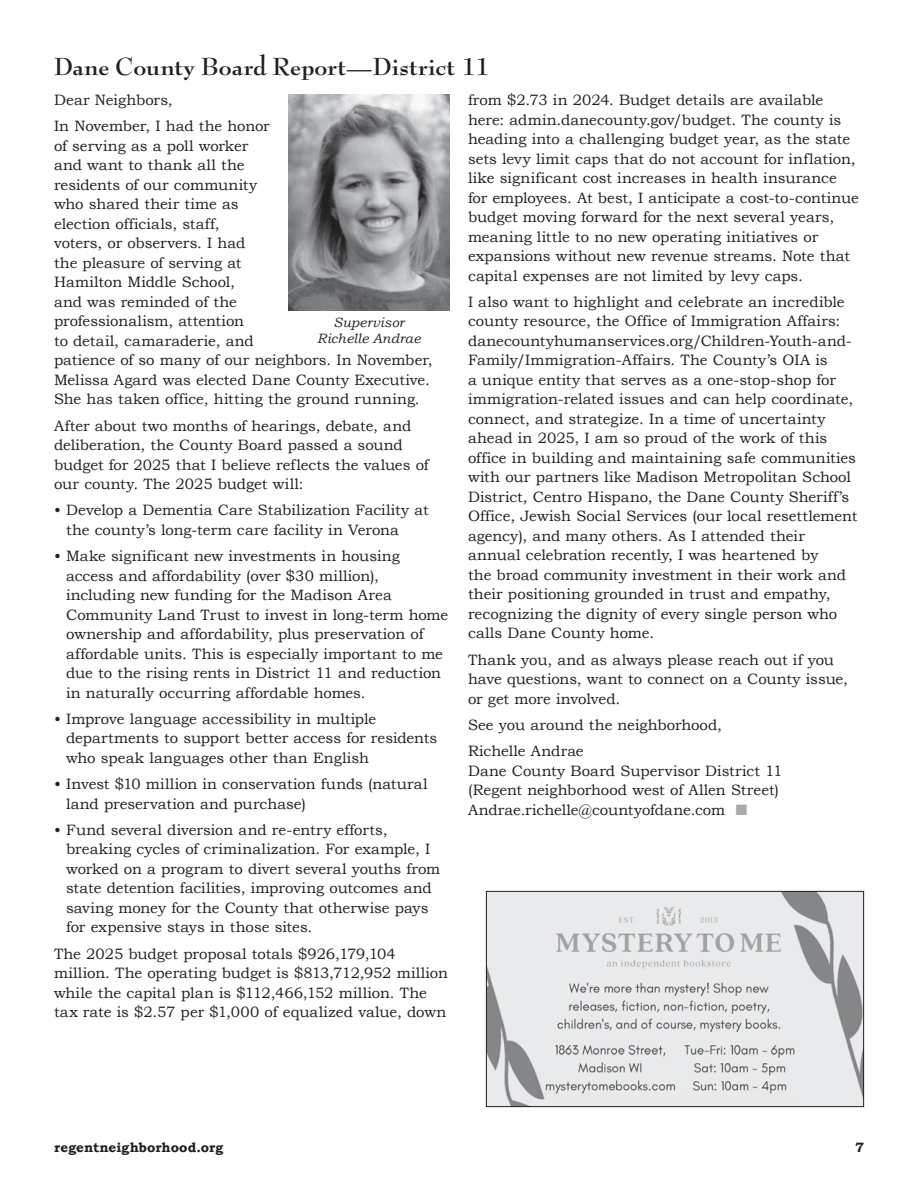
<style>
.page{position:relative;width:918px;height:1188px;background:#fff}
.page>*{position:absolute;margin:0;border:0;box-sizing:border-box;transform-origin:0 0}
.t1{font:700 27px "Bernhard Modern Std";color:#231f20}
.t2{font:15px/19.5px "Bookman Old Style";color:#231f20}
.t3{font:italic 13.5px/16.5px "Bookman Old Style";letter-spacing:.01em;color:#231f20;text-align:center}
.t4{font:700 13.5px "Bookman Old Style";letter-spacing:.005em;color:#231f20}
.s1{color:#a7a9ac}
</style>
<div class="page">
<img style="left:288px;top:94px;width:162px;height:216px">
<img style="left:488px;top:893px;width:374px;height:212px">
<div style="left:486px;top:891px;width:378px;height:216px;border:1px solid #231f20"></div>
<h1 class="t1" style="left:54px;top:52px;width:438px">Dane County Board Report—District 11</h1>
<p class="t2" style="left:54px;top:87px;width:217px;line-height:26.2px">Dear Neighbors,<br>In November, I had the honor</p>
<p class="t2" style="left:54px;top:136px;width:380px">of serving as a poll worker<br>and want to thank all the<br>residents of our community<br>who shared their time as<br>election officials, staff,<br>voters, or observers. I had<br>the pleasure of serving at<br>Hamilton Middle School,<br>and was reminded of the<br>professionalism, attention<br>to detail, camaraderie, and<br>patience of so many of our neighbors. In November,<br>Melissa Agard was elected Dane County Executive.<br>She has taken office, hitting the ground running.</p>
<p class="t2" style="left:54px;top:416px;width:376px">After about two months of hearings, debate, and deliberation, the County Board passed a sound budget for 2025 that I believe reflects the values of our county. The 2025 budget will:</p>
<p class="t2" style="left:66px;top:501px;width:364px;text-indent:-12px">• Develop a Dementia Care Stabilization Facility at the county’s long-term care facility in Verona</p>
<p class="t2" style="left:66px;top:546px;width:384px;text-indent:-12px">• Make significant new investments in housing access and affordability (over $30 million), including new funding for the Madison Area Community Land Trust to invest in long-term home ownership and affordability, plus preservation of affordable units. This is especially important to me due to the rising rents in District 11 and reduction in naturally occurring affordable homes.</p>
<p class="t2" style="left:66px;top:709px;width:373px;text-indent:-12px">• Improve language accessibility in multiple departments to support better access for residents who speak languages other than English</p>
<p class="t2" style="left:66px;top:774px;width:363px;text-indent:-12px">• Invest $10 million in conservation funds (natural land preservation and purchase)</p>
<p class="t2" style="left:66px;top:820px;width:376px;text-indent:-12px">• Fund several diversion and re-entry efforts, breaking cycles of criminalization. For example, I worked on a program to divert several youths from state detention facilities, improving outcomes and saving money for the County that otherwise pays for expensive stays in those sites.</p>
<p class="t2" style="left:54px;top:944px;width:396px">The 2025 budget proposal totals $926,179,104 million. The operating budget is $813,712,952 million while the capital plan is $112,466,152 million. The tax rate is $2.57 per $1,000 of equalized value, down</p>
<p class="t2" style="left:468px;top:90px;width:392px">from $2.73 in 2024. Budget details are available here: admin.danecounty.gov/budget. The county is heading into a challenging budget year, as the state sets levy limit caps that do not account for inflation, like significant cost increases in health insurance for employees. At best, I anticipate a cost-to-continue budget moving forward for the next several years, meaning little to no new operating initiatives or expansions without new revenue streams. Note that capital expenses are not limited by levy caps.</p>
<p class="t2" style="left:468px;top:292px;width:391px">I also want to highlight and celebrate an incredible county resource, the Office of Immigration Affairs: danecountyhumanservices.org/Children-Youth-and-Family/Immigration-Affairs. The County’s OIA is<br>a unique entity that serves as a one-stop-shop for immigration-related issues and can help coordinate, connect, and strategize. In a time of uncertainty ahead in 2025, I am so proud of the work of this office in building and maintaining safe communities with our partners like Madison Metropolitan School District, Centro Hispano, the Dane County Sheriff’s Office, Jewish Social Services (our local resettlement agency), and many others. As I attended their annual celebration recently, I was heartened by<br>the broad community investment in their work and their positioning grounded in trust and empathy, recognizing the dignity of every single person who calls Dane County home.</p>
<p class="t2" style="left:468px;top:650px;width:382px">Thank you, and as always please reach out if you have questions, want to connect on a County issue, or get more involved.</p>
<p class="t2" style="left:468px;top:712px;width:256px;line-height:26.2px">See you around the neighborhood,<br>Richelle Andrae</p>
<p class="t2" style="left:468px;top:761px;width:316px">Dane County Board Supervisor District 11 (Regent neighborhood west of Allen Street)<br>Andrae.richelle@countyofdane.com <span class="s1">■</span></p>
<p class="t3" style="left:317px;top:314px;width:105px">Supervisor<br>Richelle Andrae</p>
<p class="t4" style="left:54px;top:1140px;width:171px">regentneighborhood.org</p>
<p class="t4" style="left:855px;top:1140px;width:10px">7</p>
</div>
